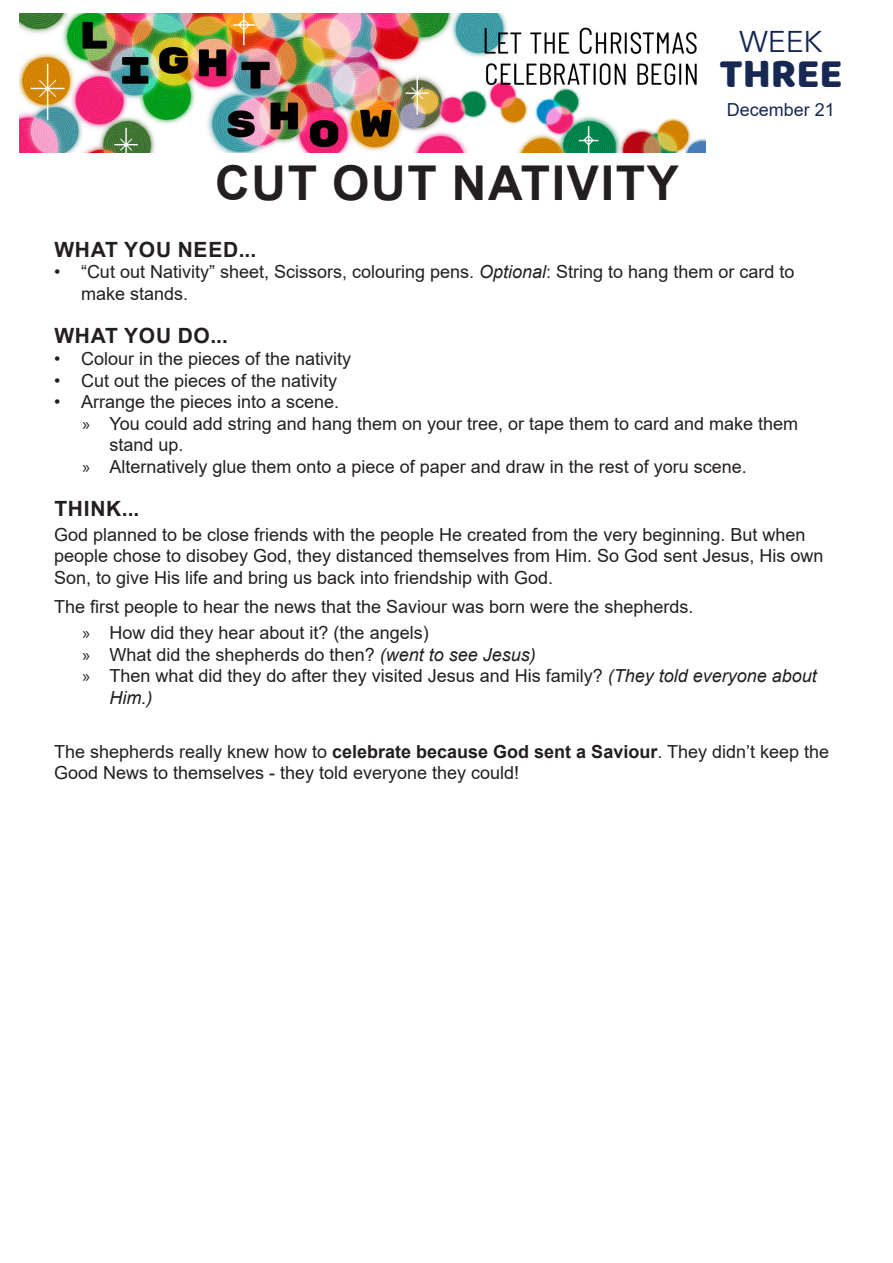
<style>
.page{position:relative;width:893px;height:1263px;background:#fff}
.page>*{position:absolute;margin:0;border:0;box-sizing:border-box;transform-origin:0 0}
.Heading{font:700 48px "Arial";letter-spacing:.035em;color:#231f20}
.t1{font:42px "Baloo";color:#172953}
.t2{font:30px "Avenir";color:#172953}
.Heading_Sub{font:700 21px "Arial";letter-spacing:.035em;color:#231f20}
.t3{font:18px/21.6px "Arial";color:#231f20}
.t4{font:18px "Arial";color:#172953}
.s1{font-style:italic}
.s2{font-family:"Myriad Pro"}
.s3{font-weight:700}
</style>
<div class="page">
<img style="left:20px;top:13px;width:686px;height:140px">
<p class="Heading" style="left:215px;top:149px;width:465px">CUT OUT NATIVITY</p>
<p class="t2" style="left:739px;top:25px;width:84px">WEEK</p>
<p class="t1" style="left:719px;top:48px;width:125px">THREE</p>
<p class="t4" style="left:727px;top:97px;width:110px">December 21</p>
<p class="Heading_Sub" style="left:54px;top:235px;width:203px">WHAT YOU NEED...</p>
<p class="t3" style="left:81px;top:261px;width:715px;text-indent:-27px">• “Cut out Nativity” sheet, Scissors, colouring pens. <span class="s1">Optional</span>: String to hang them or card to make stands.</p>
<p class="Heading_Sub" style="left:54px;top:321px;width:175px">WHAT YOU DO...</p>
<p class="t3" style="left:54px;top:348px;width:299px">• Colour in the pieces of the nativity</p>
<p class="t3" style="left:54px;top:369px;width:285px">• Cut out the pieces of the nativity</p>
<p class="t3" style="left:54px;top:391px;width:287px">• Arrange the pieces into a scene.</p>
<p class="t3" style="left:110px;top:412px;width:690px;text-indent:-27px"><span class="s2">»</span> You could add string and hang them on your tree, or tape them to card and make them stand up.</p>
<p class="t3" style="left:82px;top:456px;width:666px"><span class="s2">»</span> Alternatively glue them onto a piece of paper and draw in the rest of yoru scene.</p>
<p class="Heading_Sub" style="left:54px;top:494px;width:86px">THINK...</p>
<p class="t3" style="left:54px;top:523px;width:771px">God planned to be close friends with the people He created from the very beginning. But when people chose to disobey God, they distanced themselves from Him. So God sent Jesus, His own<br>Son, to give His life and bring us back into friendship with God.</p>
<p class="t3" style="left:54px;top:596px;width:641px">The first people to hear the news that the Saviour was born were the shepherds.</p>
<p class="t3" style="left:82px;top:622px;width:348px"><span class="s2">»</span> How did they hear about it? (the angels)</p>
<p class="t3" style="left:82px;top:643px;width:455px"><span class="s2">»</span> What did the shepherds do then? <span class="s1">(went to see Jesus)</span></p>
<p class="t3" style="left:110px;top:665px;width:709px;text-indent:-27px"><span class="s2">»</span> Then what did they do after they visited Jesus and His family? <span class="s1">(They told everyone about<br>Him.)</span></p>
<p class="t3" style="left:54px;top:740px;width:777px">The shepherds really knew how to <span class="s3">celebrate because God sent a Saviour</span>. They didn’t keep the<br>Good News to themselves - they told everyone they could!</p>
</div>
